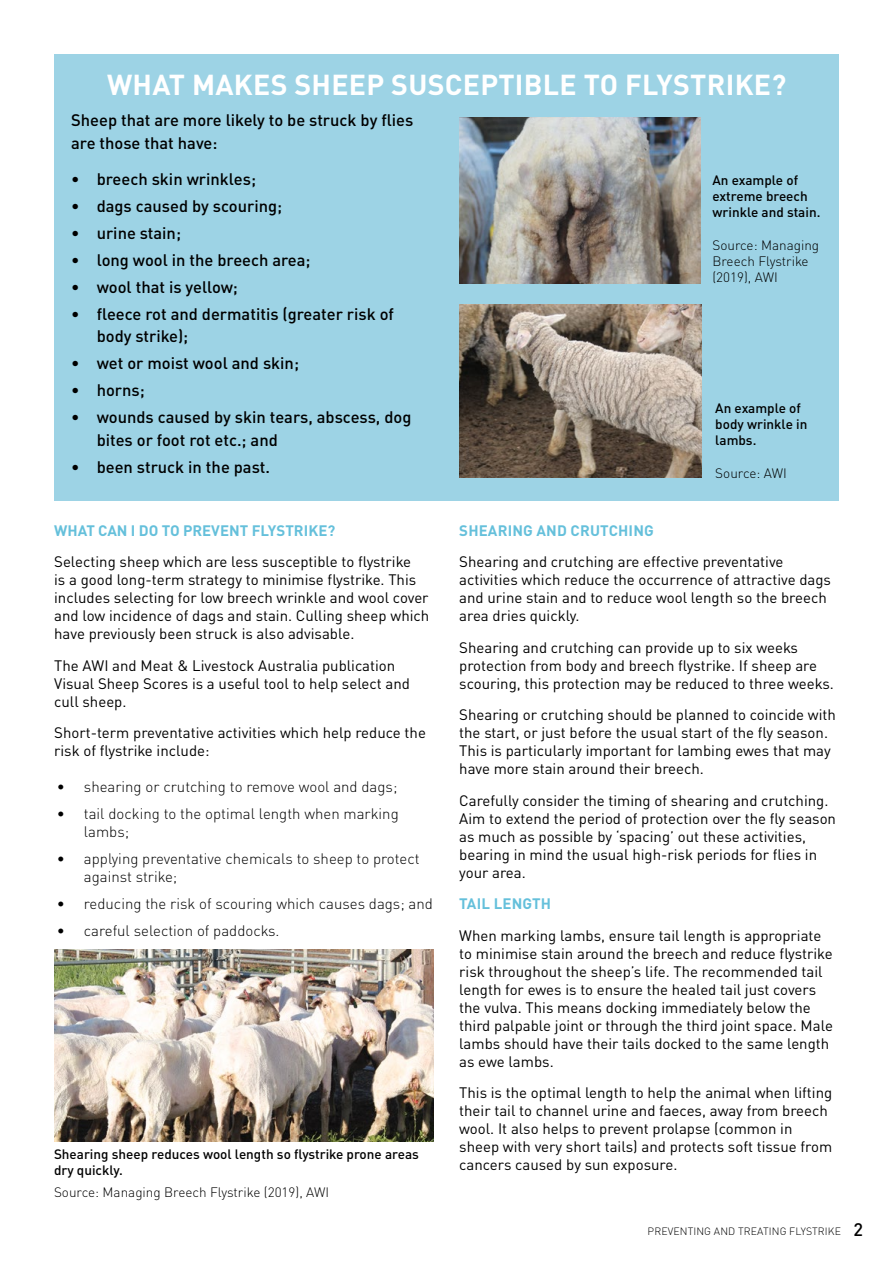
<style>
.page{position:relative;width:893px;height:1263px;background:#fff}
.page>*{position:absolute;margin:0;border:0;box-sizing:border-box;transform-origin:0 0}
.t1{font:700 28.5px "DINOT";letter-spacing:.01em;color:#fff}
.t2{font:500 16.5px/22.5px "DINOT";color:#000}
.t3{font:15px/18px "DINOT";color:#000}
.t4{font:300 15px/18px "DINOT";color:#000}
.t5{font:700 15px "DINOT";color:#65c0db}
.t6{font:500 13.5px/16.2px "DINOT";color:#000}
.t7{font:300 13.5px/16.2px "DINOT";color:#000}
.t8{font:300 10.5px "DINOT";letter-spacing:.01em;color:#000}
.s1{font-weight:500;font-size:18px}
</style>
<div class="page">
<div style="left:54px;top:54px;width:785px;height:446px;background:#9dd3e5"></div>
<img style="left:459px;top:304px;width:243px;height:174px">
<img style="left:459px;top:118px;width:241px;height:165px">
<img style="left:54px;top:950px;width:380px;height:192px">
<h1 class="t1" style="left:107px;top:66px;width:681px">WHAT MAKES SHEEP SUSCEPTIBLE TO FLYSTRIKE?</h1>
<p class="t2" style="left:71px;top:108px;width:344px">Sheep that are more likely to be struck by flies are those that have:</p>
<p class="t2" style="left:71px;top:167px;width:186px">• breech skin wrinkles;</p>
<p class="t2" style="left:71px;top:194px;width:212px">• dags caused by scouring;</p>
<p class="t2" style="left:71px;top:221px;width:111px">• urine stain;</p>
<p class="t2" style="left:71px;top:248px;width:241px">• long wool in the breech area;</p>
<p class="t2" style="left:71px;top:275px;width:168px">• wool that is yellow;</p>
<p class="t2" style="left:97px;top:302px;width:299px;text-indent:-26px">• fleece rot and dermatitis (greater risk of body strike);</p>
<p class="t2" style="left:71px;top:351px;width:229px">• wet or moist wool and skin;</p>
<p class="t2" style="left:71px;top:378px;width:75px">• horns;</p>
<p class="t2" style="left:97px;top:405px;width:316px;text-indent:-26px">• wounds caused by skin tears, abscess, dog bites or foot rot etc.; and</p>
<p class="t2" style="left:71px;top:455px;width:200px">• been struck in the past.</p>
<p class="t6" style="left:712px;top:172px;width:109px">An example of extreme breech wrinkle and stain.</p>
<p class="t7" style="left:712px;top:237px;width:108px">Source: Managing<br>Breech Flystrike (2019), AWI</p>
<p class="t6" style="left:715px;top:400px;width:94px">An example of body wrinkle in lambs.</p>
<p class="t7" style="left:715px;top:465px;width:73px">Source: AWI</p>
<p class="t5" style="left:54px;top:520px;width:282px">WHAT CAN I DO TO PREVENT FLYSTRIKE?</p>
<p class="t3" style="left:54px;top:552px;width:377px">Selecting sheep which are less susceptible to flystrike<br>is a good long-term strategy to minimise flystrike. This includes selecting for low breech wrinkle and wool cover and low incidence of dags and stain. Culling sheep which have previously been struck is also advisable.</p>
<p class="t3" style="left:54px;top:656px;width:357px">The AWI and Meat &amp; Livestock Australia publication<br>Visual Sheep Scores is a useful tool to help select and cull sheep.</p>
<p class="t3" style="left:54px;top:723px;width:373px">Short-term preventative activities which help reduce the risk of flystrike include:</p>
<p class="t4" style="left:57px;top:777px;width:342px">• shearing or crutching to remove wool and dags;</p>
<p class="t4" style="left:84px;top:804px;width:316px;text-indent:-27px">• tail docking to the optimal length when marking lambs;</p>
<p class="t4" style="left:84px;top:849px;width:337px;text-indent:-27px">• applying preventative chemicals to sheep to protect against strike;</p>
<p class="t4" style="left:57px;top:894px;width:377px">• reducing the risk of scouring which causes dags; and</p>
<p class="t4" style="left:57px;top:921px;width:224px">• careful selection of paddocks.</p>
<p class="t6" style="left:54px;top:1145px;width:366px">Shearing sheep reduces wool length so flystrike prone areas dry quickly.</p>
<p class="t7" style="left:54px;top:1183px;width:277px">Source: Managing Breech Flystrike (2019), AWI</p>
<p class="t5" style="left:459px;top:520px;width:196px">SHEARING AND CRUTCHING</p>
<p class="t3" style="left:459px;top:552px;width:373px">Shearing and crutching are effective preventative activities which reduce the occurrence of attractive dags and urine stain and to reduce wool length so the breech area dries quickly.</p>
<p class="t3" style="left:459px;top:638px;width:376px">Shearing and crutching can provide up to six weeks protection from body and breech flystrike. If sheep are scouring, this protection may be reduced to three weeks.</p>
<p class="t3" style="left:459px;top:705px;width:378px">Shearing or crutching should be planned to coincide with the start, or just before the usual start of the fly season.<br>This is particularly important for lambing ewes that may have more stain around their breech.</p>
<p class="t3" style="left:459px;top:791px;width:378px">Carefully consider the timing of shearing and crutching.<br>Aim to extend the period of protection over the fly season as much as possible by ‘spacing’ out these activities, bearing in mind the usual high-risk periods for flies in your area.</p>
<p class="t5" style="left:459px;top:894px;width:93px">TAIL LENGTH</p>
<p class="t3" style="left:459px;top:926px;width:375px">When marking lambs, ensure tail length is appropriate to minimise stain around the breech and reduce flystrike risk throughout the sheep’s life. The recommended tail length for ewes is to ensure the healed tail just covers the vulva. This means docking immediately below the third palpable joint or through the third joint space. Male lambs should have their tails docked to the same length as ewe lambs.</p>
<p class="t3" style="left:459px;top:1083px;width:375px">This is the optimal length to help the animal when lifting their tail to channel urine and faeces, away from breech wool. It also helps to prevent prolapse (common in sheep with very short tails) and protects soft tissue from cancers caused by sun exposure.</p>
<p class="t8" style="left:648px;top:1224px;width:217px">PREVENTING AND TREATING FLYSTRIKE <span class="s1">2</span></p>
</div>
